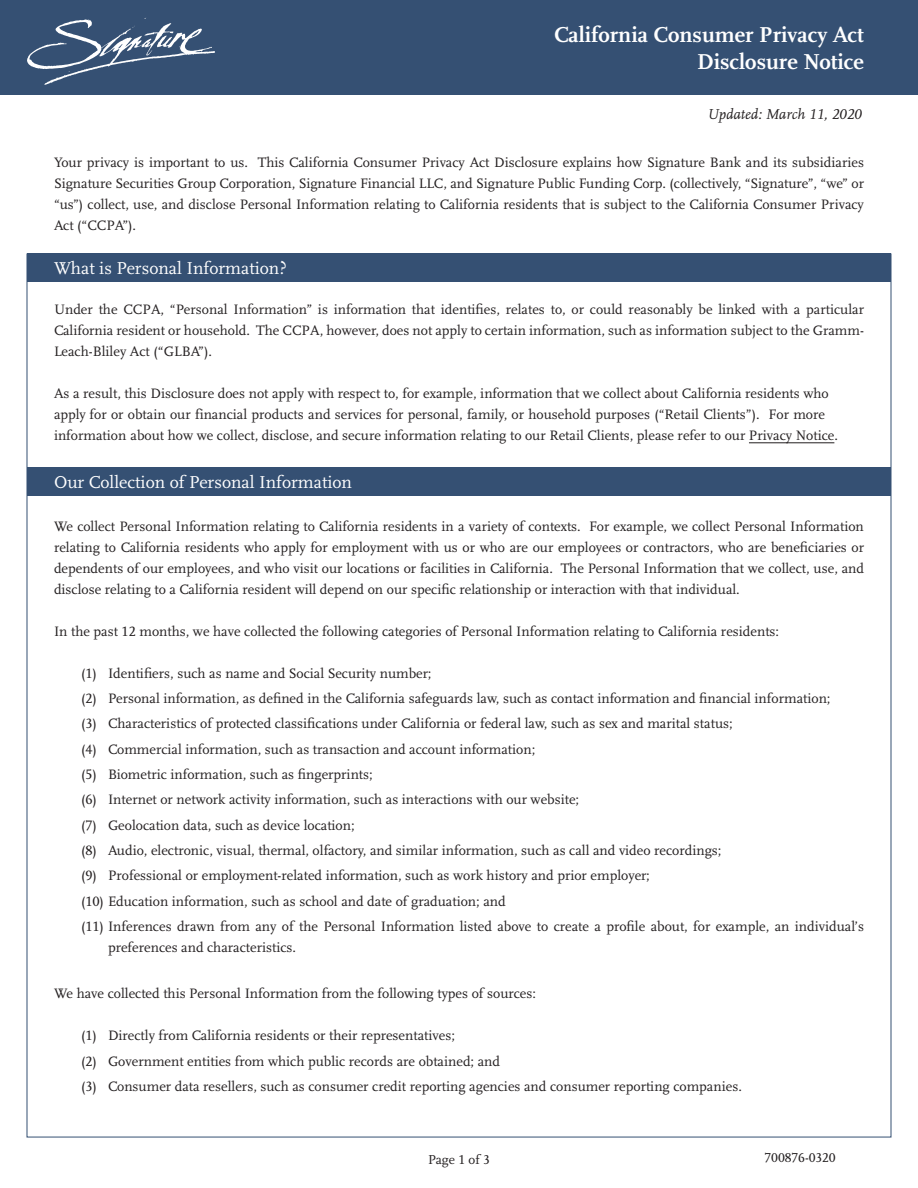
<style>
.page{position:relative;width:918px;height:1188px;background:#fff}
.page>*{position:absolute;margin:0;border:0;box-sizing:border-box;transform-origin:0 0}
.t1{font:700 22.5px/27px "Scala LF";color:#fff;text-align:right}
.t2{font:18px "Scala LF";color:#fff}
.t3{font:italic 15px "Scala LF";color:#231f20}
.t4{font:14.25px/25.3px "Scala LF";color:#231f20;text-align:justify}
.t5{font:13.5px "Scala LF";color:#231f20}
</style>
<div class="page">
<div style="left:0;top:0;width:918px;height:94px;background:#355073"></div>
<hr style="left:749px;top:443px;width:85px;height:1px;background:#231f20">
<svg style="left:27px;top:18px;width:188px;height:67px"></svg>
<div style="left:27px;top:254px;width:864px;height:28px;background:#355073"></div>
<div style="left:27px;top:468px;width:864px;height:28px;background:#355073"></div>
<h1 class="t1" style="left:554px;top:21px;width:311px">California Consumer Privacy Act<br>Disclosure Notice</h1>
<p class="t3" style="left:707px;top:105px;width:156px">Updated: March 11, 2020</p>
<p class="t4" style="left:54px;top:152px;width:812px;line-height:21px">Your privacy is important to us. This California Consumer Privacy Act Disclosure explains how Signature Bank and its subsidiaries Signature Securities Group Corporation, Signature Financial LLC, and Signature Public Funding Corp. (collectively, “Signature”, “we” or “us”) collect, use, and disclose Personal Information relating to California residents that is subject to the California Consumer Privacy Act (“CCPA”).</p>
<p class="t2" style="left:54px;top:258px;width:234px">What is Personal Information?</p>
<p class="t4" style="left:54px;top:299px;width:812px;line-height:21px">Under the CCPA, “Personal Information” is information that identifies, relates to, or could reasonably be linked with a particular California resident or household. The CCPA, however, does not apply to certain information, such as information subject to the Gramm-Leach-Bliley Act (“GLBA”).</p>
<p class="t4" style="left:54px;top:383px;width:785px;line-height:21px;text-align:left">As a result, this Disclosure does not apply with respect to, for example, information that we collect about California residents who apply for or obtain our financial products and services for personal, family, or household purposes (“Retail Clients”). For more information about how we collect, disclose, and secure information relating to our Retail Clients, please refer to our Privacy Notice.</p>
<p class="t2" style="left:54px;top:472px;width:300px">Our Collection of Personal Information</p>
<p class="t4" style="left:54px;top:516px;width:812px;line-height:21px">We collect Personal Information relating to California residents in a variety of contexts. For example, we collect Personal Information relating to California residents who apply for employment with us or who are our employees or contractors, who are beneficiaries or dependents of our employees, and who visit our locations or facilities in California. The Personal Information that we collect, use, and disclose relating to a California resident will depend on our specific relationship or interaction with that individual.</p>
<p class="t4" style="left:54px;top:618px;width:727px">In the past 12 months, we have collected the following categories of Personal Information relating to California residents:</p>
<p class="t4" style="left:81px;top:660px;width:785px;text-align:left">(1) Identifiers, such as name and Social Security number;<br>(2) Personal information, as defined in the California safeguards law, such as contact information and financial information;<br>(3) Characteristics of protected classifications under California or federal law, such as sex and marital status;<br>(4) Commercial information, such as transaction and account information;<br>(5) Biometric information, such as fingerprints;<br>(6) Internet or network activity information, such as interactions with our website;<br>(7) Geolocation data, such as device location;<br>(8) Audio, electronic, visual, thermal, olfactory, and similar information, such as call and video recordings;<br>(9) Professional or employment-related information, such as work history and prior employer;<br>(10) Education information, such as school and date of graduation; and<br>(11) Inferences drawn from any of the Personal Information listed above to create a profile about, for example, an individual’s</p>
<p class="t4" style="left:108px;top:935px;width:190px">preferences and characteristics.</p>
<p class="t4" style="left:54px;top:981px;width:484px">We have collected this Personal Information from the following types of sources:</p>
<p class="t4" style="left:81px;top:1023px;width:662px;text-align:left">(1) Directly from California residents or their representatives;<br>(2) Government entities from which public records are obtained; and<br>(3) Consumer data resellers, such as consumer credit reporting agencies and consumer reporting companies.</p>
<p class="t5" style="left:428px;top:1151px;width:63px">Page 1 of 3</p>
<p class="t5" style="left:765px;top:1150px;width:73px">700876-0320</p>
</div>
